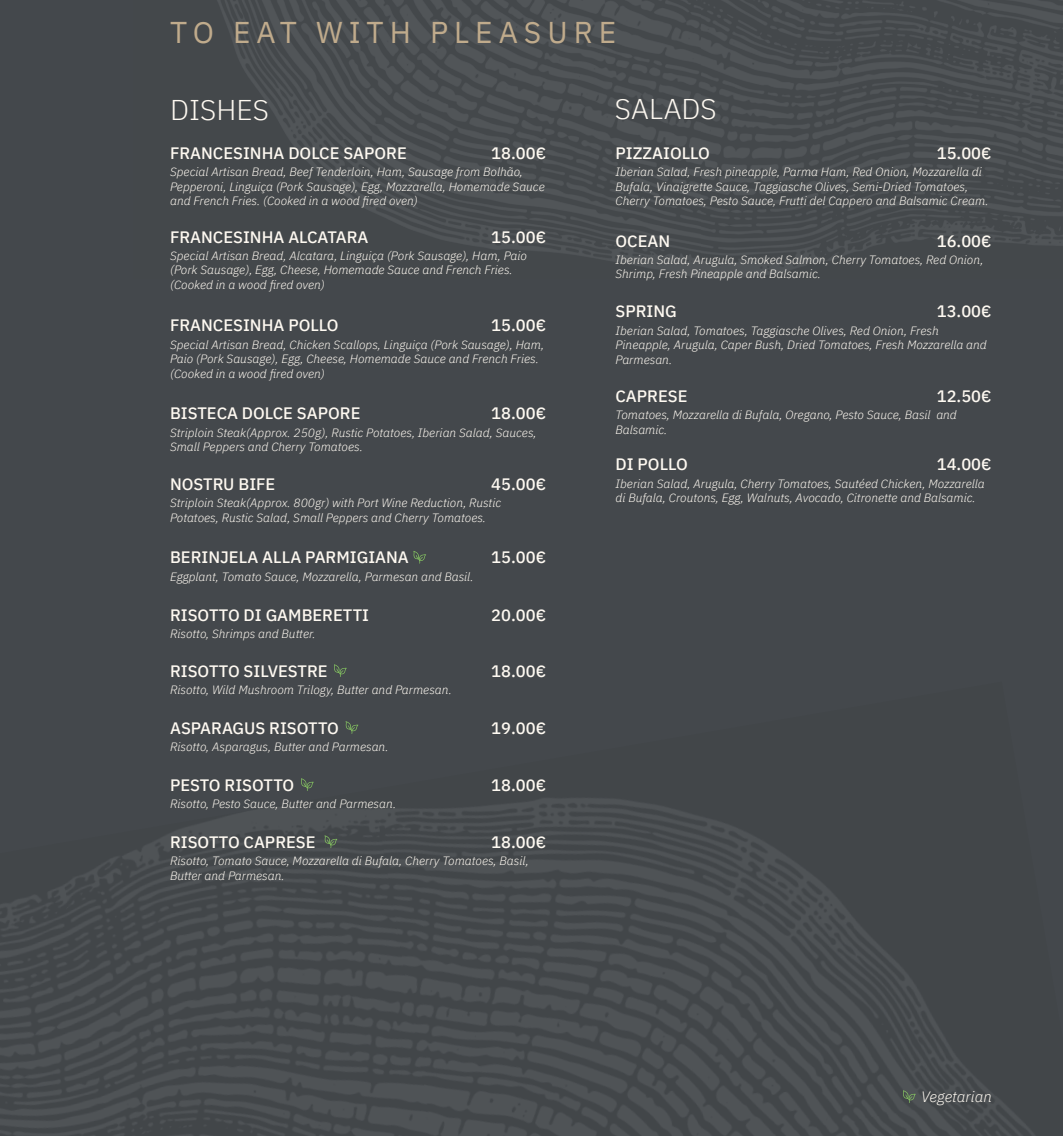
<style>
.page{position:relative;width:1063px;height:1136px;background:#fff}
.page>*{position:absolute;margin:0;border:0;box-sizing:border-box;transform-origin:0 0}
.t1{font:30px "IBM Plex Sans";letter-spacing:.2em;color:#c0ab8c}
.t2{font:300 28.5px "IBM Plex Sans";color:#fef9f1}
.t3{font:500 16.5px "IBM Plex Sans";color:#fef9f1}
.t4{font:italic 300 15px "IBM Plex Sans";color:#fef9f1}
.t5{font:italic 300 12px/14.4px "IBM Plex Sans";color:#fef9f1}
</style>
<div class="page">
<div style="left:0;top:0;width:1063px;height:1135px;background:#44484c"></div>
<img style="left:432px;top:799px;width:549px;height:336px">
<img style="left:762px;top:1084px;width:271px;height:51px">
<img style="left:108px;top:790px;width:324px;height:345px">
<img style="left:0;top:868px;width:108px;height:267px">
<img style="left:217px;top:0;width:846px;height:278px">
<svg style="left:413px;top:551px;width:13px;height:12px"></svg>
<svg style="left:334px;top:664px;width:13px;height:13px"></svg>
<svg style="left:346px;top:721px;width:12px;height:12px"></svg>
<svg style="left:301px;top:778px;width:13px;height:12px"></svg>
<svg style="left:325px;top:835px;width:12px;height:12px"></svg>
<svg style="left:903px;top:1089px;width:13px;height:13px"></svg>
<h1 class="t1" style="left:170px;top:9px;width:448px">TO EAT WITH PLEASURE</h1>
<h2 class="t2" style="left:170px;top:88px;width:100px">DISHES</h2>
<h2 class="t2" style="left:615px;top:87px;width:103px">SALADS</h2>
<h3 class="t3" style="left:170px;top:140px;width:238px">FRANCESINHA DOLCE SAPORE</h3>
<h3 class="t3" style="left:491px;top:140px;width:56px">18.00€</h3>
<p class="t5" style="left:170px;top:164px;width:376px">Special Artisan Bread, Beef Tenderloin, Ham, Sausage from Bolhão,<br>Pepperoni, Linguiça (Pork Sausage), Egg, Mozzarella, Homemade Sauce and French Fries. (Cooked in a wood fired oven)</p>
<h3 class="t3" style="left:616px;top:140px;width:96px">PIZZAIOLLO</h3>
<h3 class="t3" style="left:937px;top:140px;width:56px">15.00€</h3>
<p class="t5" style="left:616px;top:164px;width:374px">Iberian Salad, Fresh pineapple, Parma Ham, Red Onion, Mozzarella di<br>Bufala, Vinaigrette Sauce, Taggiasche Olives, Semi-Dried Tomatoes,<br>Cherry Tomatoes, Pesto Sauce, Frutti del Cappero and Balsamic Cream.</p>
<h3 class="t3" style="left:170px;top:224px;width:200px">FRANCESINHA ALCATARA</h3>
<h3 class="t3" style="left:491px;top:224px;width:56px">15.00€</h3>
<p class="t5" style="left:170px;top:247px;width:358px">Special Artisan Bread, Alcatara, Linguiça (Pork Sausage), Ham, Paio (Pork Sausage), Egg, Cheese, Homemade Sauce and French Fries. (Cooked in a wood fired oven)</p>
<h3 class="t3" style="left:170px;top:313px;width:170px">FRANCESINHA POLLO</h3>
<h3 class="t3" style="left:491px;top:313px;width:56px">15.00€</h3>
<p class="t5" style="left:170px;top:336px;width:376px">Special Artisan Bread, Chicken Scallops, Linguiça (Pork Sausage), Ham,<br>Paio (Pork Sausage), Egg, Cheese, Homemade Sauce and French Fries. (Cooked in a wood fired oven)</p>
<h3 class="t3" style="left:170px;top:400px;width:192px">BISTECA DOLCE SAPORE</h3>
<h3 class="t3" style="left:491px;top:400px;width:56px">18.00€</h3>
<p class="t5" style="left:170px;top:424px;width:368px">Striploin Steak(Approx. 250g), Rustic Potatoes, Iberian Salad, Sauces,<br>Small Peppers and Cherry Tomatoes.</p>
<h3 class="t3" style="left:170px;top:471px;width:107px">NOSTRU BIFE</h3>
<h3 class="t3" style="left:491px;top:471px;width:56px">45.00€</h3>
<p class="t5" style="left:170px;top:495px;width:333px">Striploin Steak(Approx. 800gr) with Port Wine Reduction, Rustic<br>Potatoes, Rustic Salad, Small Peppers and Cherry Tomatoes.</p>
<h3 class="t3" style="left:170px;top:544px;width:240px">BERINJELA ALLA PARMIGIANA</h3>
<h3 class="t3" style="left:491px;top:544px;width:56px">15.00€</h3>
<p class="t5" style="left:170px;top:568px;width:305px">Eggplant, Tomato Sauce, Mozzarella, Parmesan and Basil.</p>
<h3 class="t3" style="left:170px;top:601px;width:200px">RISOTTO DI GAMBERETTI</h3>
<h3 class="t3" style="left:491px;top:601px;width:56px">20.00€</h3>
<p class="t5" style="left:170px;top:625px;width:147px">Risotto, Shrimps and Butter.</p>
<h3 class="t3" style="left:170px;top:658px;width:159px">RISOTTO SILVESTRE</h3>
<h3 class="t3" style="left:491px;top:658px;width:56px">18.00€</h3>
<p class="t5" style="left:170px;top:681px;width:283px">Risotto, Wild Mushroom Trilogy, Butter and Parmesan.</p>
<h3 class="t3" style="left:170px;top:715px;width:170px">ASPARAGUS RISOTTO</h3>
<h3 class="t3" style="left:491px;top:715px;width:56px">19.00€</h3>
<p class="t5" style="left:170px;top:738px;width:220px">Risotto, Asparagus, Butter and Parmesan.</p>
<h3 class="t3" style="left:170px;top:772px;width:126px">PESTO RISOTTO</h3>
<h3 class="t3" style="left:491px;top:772px;width:56px">18.00€</h3>
<p class="t5" style="left:170px;top:795px;width:228px">Risotto, Pesto Sauce, Butter and Parmesan.</p>
<h3 class="t3" style="left:170px;top:829px;width:147px">RISOTTO CAPRESE</h3>
<h3 class="t3" style="left:491px;top:829px;width:56px">18.00€</h3>
<p class="t5" style="left:170px;top:852px;width:360px">Risotto, Tomato Sauce, Mozzarella di Bufala, Cherry Tomatoes, Basil,<br>Butter and Parmesan.</p>
<h3 class="t3" style="left:616px;top:228px;width:56px">OCEAN</h3>
<h3 class="t3" style="left:937px;top:228px;width:56px">16.00€</h3>
<p class="t5" style="left:616px;top:251px;width:369px">Iberian Salad, Arugula, Smoked Salmon, Cherry Tomatoes, Red Onion,<br>Shrimp, Fresh Pineapple and Balsamic.</p>
<h3 class="t3" style="left:616px;top:298px;width:63px">SPRING</h3>
<h3 class="t3" style="left:937px;top:298px;width:56px">13.00€</h3>
<p class="t5" style="left:616px;top:322px;width:373px">Iberian Salad, Tomatoes, Taggiasche Olives, Red Onion, Fresh<br>Pineapple, Arugula, Caper Bush, Dried Tomatoes, Fresh Mozzarella and<br>Parmesan.</p>
<h3 class="t3" style="left:616px;top:383px;width:73px">CAPRESE</h3>
<h3 class="t3" style="left:937px;top:383px;width:56px">12.50€</h3>
<p class="t5" style="left:616px;top:407px;width:343px">Tomatoes, Mozzarella di Bufala, Oregano, Pesto Sauce, Basil and<br>Balsamic.</p>
<h3 class="t3" style="left:616px;top:451px;width:74px">DI POLLO</h3>
<h3 class="t3" style="left:937px;top:451px;width:56px">14.00€</h3>
<p class="t5" style="left:616px;top:475px;width:371px">Iberian Salad, Arugula, Cherry Tomatoes, Sautéed Chicken, Mozzarella di Bufala, Croutons, Egg, Walnuts, Avocado, Citronette and Balsamic.</p>
<p class="t4" style="left:921px;top:1085px;width:72px">Vegetarian</p>
</div>
